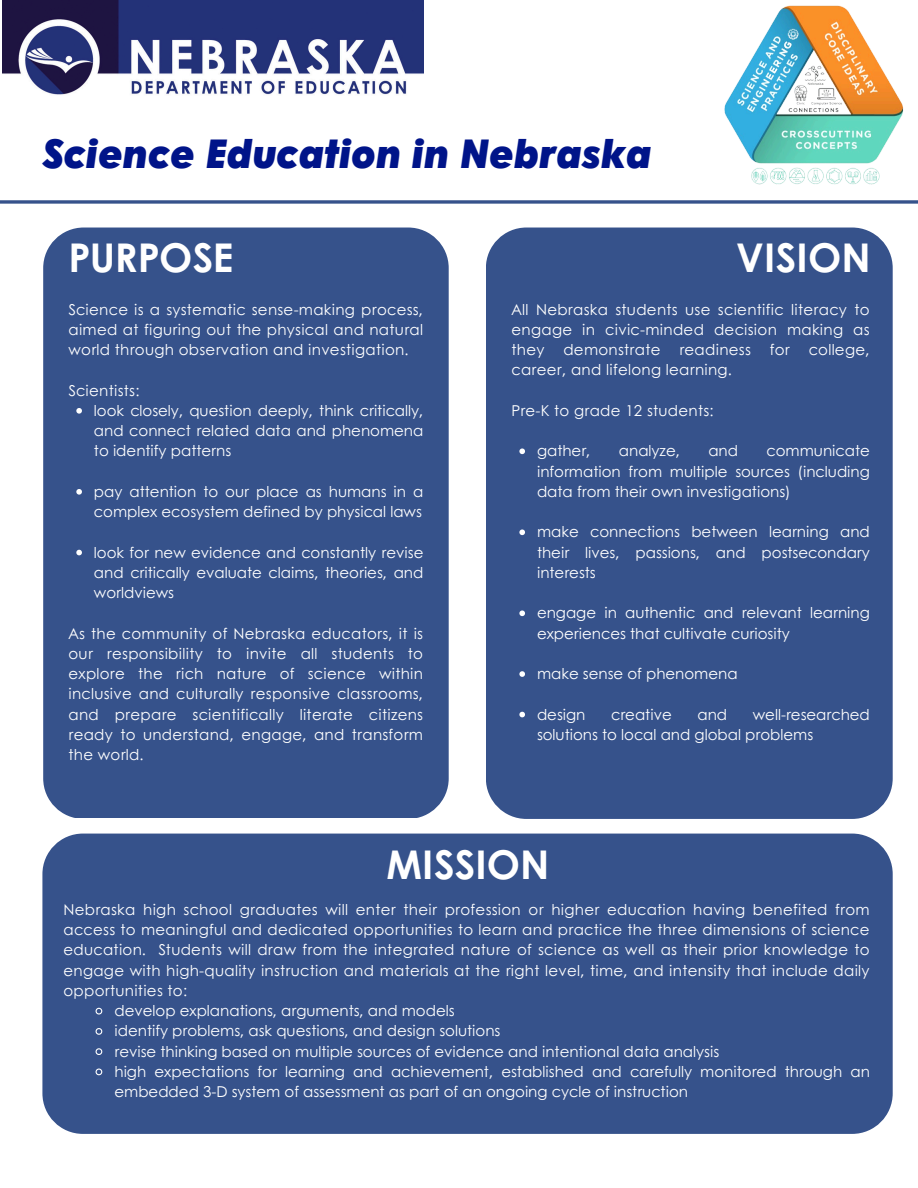
<style>
.page{position:relative;width:918px;height:1188px;background:#fff}
.page>*{position:absolute;margin:0;border:0;box-sizing:border-box;transform-origin:0 0}
.t1{font:italic 900 39.6px "Century Gothic";color:#001489}
.t2{font:700 39.6px "Century Gothic";color:#fff}
.t3{font:15px/20.2px "Century Gothic";color:#fff;text-align:justify}
.t4{font:15px "Century Gothic";letter-spacing:.02em;color:#fff}
</style>
<div class="page">
<div style="left:43px;top:228px;width:406px;height:590px;background:#36528b;border-radius:40px"></div>
<div style="left:42px;top:834px;width:851px;height:300px;background:#36528b;border-radius:40px"></div>
<div style="left:486px;top:228px;width:407px;height:591px;background:#36528b;border-radius:40px"></div>
<svg style="left:0;top:200px;width:918px;height:4px;background:#546c9c"></svg>
<img style="left:724px;top:5px;width:180px;height:180px">
<svg style="left:95px;top:1007px;width:8px;height:8px"></svg>
<svg style="left:95px;top:1028px;width:8px;height:7px"></svg>
<svg style="left:95px;top:1048px;width:8px;height:7px"></svg>
<svg style="left:95px;top:1068px;width:8px;height:8px"></svg>
<svg style="left:519px;top:448px;width:6px;height:6px"></svg>
<svg style="left:519px;top:529px;width:6px;height:6px"></svg>
<svg style="left:519px;top:610px;width:6px;height:6px"></svg>
<svg style="left:519px;top:671px;width:6px;height:6px"></svg>
<svg style="left:519px;top:712px;width:6px;height:5px"></svg>
<svg style="left:76px;top:408px;width:6px;height:6px"></svg>
<svg style="left:76px;top:489px;width:6px;height:6px"></svg>
<svg style="left:76px;top:550px;width:6px;height:5px"></svg>
<img style="left:2px;top:0;width:421px;height:95px">
<p class="t1" style="left:42px;top:124px;width:611px">Science Education in Nebraska</p>
<p class="t2" style="left:68px;top:227px;width:167px">PURPOSE</p>
<p class="t3" style="left:68px;top:298px;width:356px">Science is a systematic sense-making process, aimed at figuring out the physical and natural world through observation and investigation.</p>
<p class="t4" style="left:68px;top:379px;width:73px">Scientists:</p>
<p class="t3" style="left:94px;top:400px;width:331px">look closely, question deeply, think critically, and connect related data and phenomena to identify patterns</p>
<h1 class="t3" style="left:94px;top:481px;width:331px">pay attention to our place as humans in a complex ecosystem defined by physical laws</h1>
<p class="t3" style="left:94px;top:541px;width:331px">look for new evidence and constantly revise and critically evaluate claims, theories, and worldviews</p>
<p class="t3" style="left:68px;top:622px;width:356px">As the community of Nebraska educators, it is our responsibility to invite all students to explore the rich nature of science within inclusive and culturally responsive classrooms, and prepare scientifically literate citizens ready to understand, engage, and transform the world.</p>
<p class="t2" style="left:736px;top:227px;width:136px">VISION</p>
<p class="t3" style="left:512px;top:298px;width:360px">All Nebraska students use scientific literacy to engage in civic-minded decision making as they</p>
<p class="t4" style="left:563px;top:338px;width:99px">demonstrate</p>
<p class="t4" style="left:679px;top:338px;width:73px">readiness</p>
<p class="t3" style="left:770px;top:339px;width:22px">for</p>
<p class="t4" style="left:809px;top:338px;width:62px">college,</p>
<p class="t4" style="left:512px;top:359px;width:222px">career, and lifelong learning.</p>
<p class="t4" style="left:512px;top:399px;width:204px">Pre-K to grade 12 students:</p>
<p class="t3" style="left:537px;top:440px;width:55px">gather,</p>
<p class="t3" style="left:619px;top:440px;width:63px">analyze,</p>
<p class="t3" style="left:708px;top:440px;width:31px">and</p>
<p class="t3" style="left:537px;top:440px;width:334px;text-indent:230px">communicate information from multiple sources (including data from their own investigations)</p>
<p class="t3" style="left:537px;top:521px;width:334px">make connections between learning and their lives, passions, and postsecondary interests</p>
<p class="t3" style="left:537px;top:602px;width:334px">engage in authentic and relevant learning experiences that cultivate curiosity</p>
<p class="t3" style="left:537px;top:663px;width:202px">make sense of phenomena</p>
<p class="t3" style="left:537px;top:703px;width:50px">design</p>
<p class="t3" style="left:611px;top:703px;width:62px">creative</p>
<p class="t3" style="left:697px;top:703px;width:31px">and</p>
<p class="t3" style="left:537px;top:703px;width:334px;text-indent:216px">well-researched solutions to local and global problems</p>
<h2 class="t2" style="left:386px;top:835px;width:165px">MISSION</h2>
<h1 class="t3" style="left:63px;top:899px;width:808px">Nebraska high school graduates will enter their profession or higher education having benefited from access to meaningful and dedicated opportunities to learn and practice the three dimensions of science education. Students will draw from the integrated nature of science as well as their prior knowledge to engage with high-quality instruction and materials at the right level, time, and intensity that include daily opportunities to:</h1>
<p class="t3" style="left:114px;top:1000px;width:342px">develop explanations, arguments, and models</p>
<p class="t3" style="left:114px;top:1020px;width:387px">identify problems, ask questions, and design solutions</p>
<p class="t3" style="left:114px;top:1040px;width:606px">revise thinking based on multiple sources of evidence and intentional data analysis</p>
<p class="t3" style="left:114px;top:1061px;width:757px">high expectations for learning and achievement, established and carefully monitored through an embedded 3-D system of assessment as part of an ongoing cycle of instruction</p>
</div>
